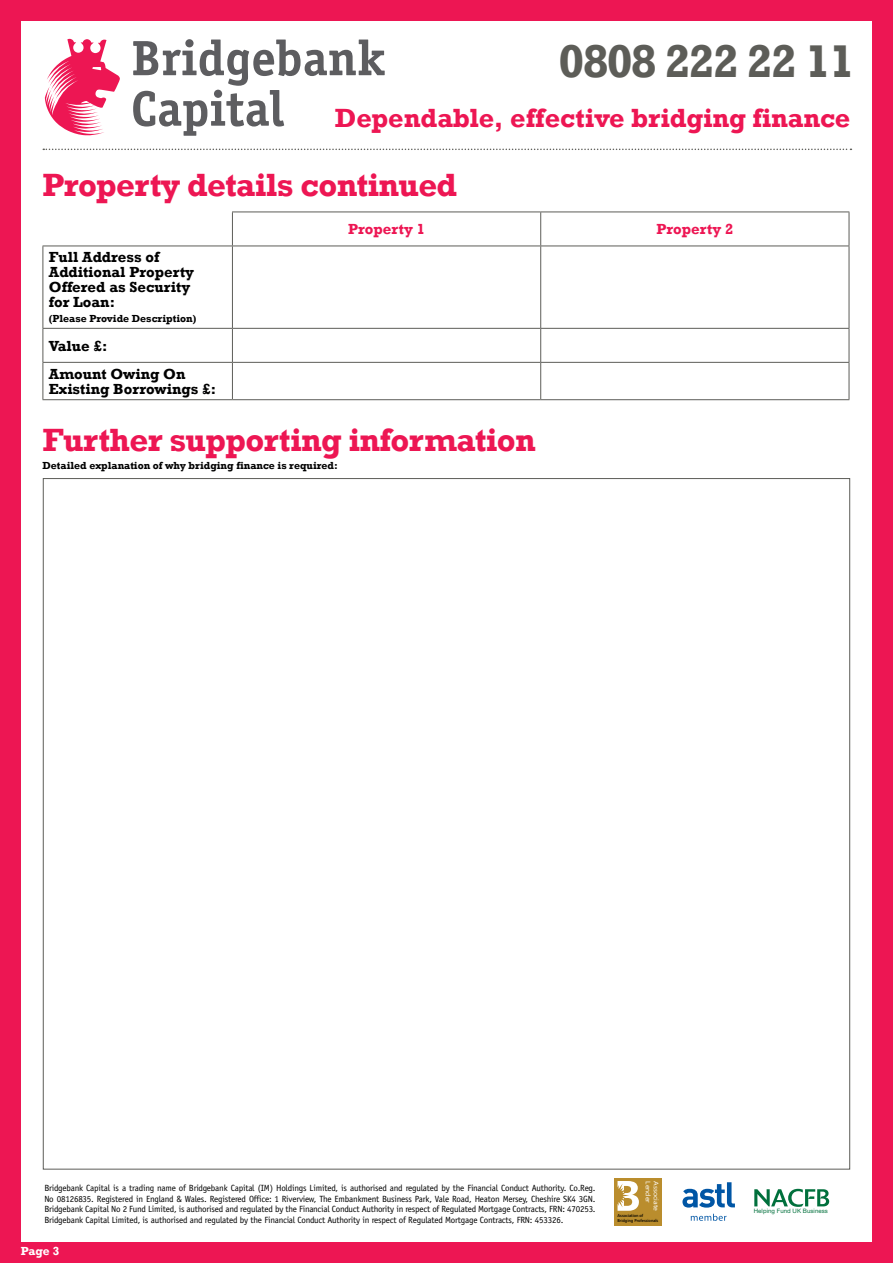
<style>
.page{position:relative;width:893px;height:1263px;background:#ed1653}
.page>*{position:absolute;margin:0;border:0;box-sizing:border-box;transform-origin:0 0}
.t1{font:700 47.1px "Rockwell";letter-spacing:-.04em;color:#5d5d58}
.t2{font:700 33px "Rockwell";letter-spacing:-.02em;color:#ed1653}
.t3{font:700 27px "Rockwell";letter-spacing:-.005em;color:#ed1653}
.t4{font:700 15px/15px "Rockwell";color:#000}
.t5{font:700 15px "Rockwell";color:#ed1653}
.t6{font:700 12px "Rockwell";color:#fff}
.t7{font:700 10.5px "Rockwell";color:#000}
.t8{font:9px/10.5px "Officina Sans";letter-spacing:-.02em;color:#000;text-align:justify}
.t9{font:6.6px "Segoe UI";color:#fff;scale:1.08 1}
.t10{font:6px "Helvetica Neue";letter-spacing:.01em;color:#00703c}
.t11{font:600 4.2px/5.1px "Segoe UI";color:#000;scale:.96 1}
</style>
<div class="page">
<div style="left:21px;top:21px;width:851px;height:1221px;background:#fff"></div>
<svg style="left:43px;top:149px;width:808px;height:1px"></svg>
<svg style="left:133px;top:39px;width:252px;height:97px"></svg>
<svg style="left:45px;top:39px;width:75px;height:96px"></svg>
<hr style="left:232px;top:212px;width:309px;height:1px;background:#5d5d58">
<hr style="left:232px;top:212px;width:1px;height:34px;background:#5d5d58">
<hr style="left:541px;top:212px;width:308px;height:1px;background:#5d5d58">
<hr style="left:540px;top:212px;width:1px;height:34px;background:#5d5d58">
<hr style="left:849px;top:212px;width:1px;height:34px;background:#5d5d58">
<hr style="left:43px;top:246px;width:189px;height:1px;background:#5d5d58">
<hr style="left:43px;top:246px;width:1px;height:82px;background:#5d5d58">
<hr style="left:232px;top:246px;width:309px;height:1px;background:#5d5d58">
<hr style="left:232px;top:246px;width:1px;height:82px;background:#5d5d58">
<hr style="left:541px;top:246px;width:308px;height:1px;background:#5d5d58">
<hr style="left:540px;top:246px;width:1px;height:82px;background:#5d5d58">
<hr style="left:849px;top:246px;width:1px;height:82px;background:#5d5d58">
<hr style="left:43px;top:328px;width:189px;height:1px;background:#5d5d58">
<hr style="left:43px;top:329px;width:1px;height:33px;background:#5d5d58">
<hr style="left:232px;top:328px;width:309px;height:1px;background:#5d5d58">
<hr style="left:232px;top:329px;width:1px;height:33px;background:#5d5d58">
<hr style="left:541px;top:328px;width:308px;height:1px;background:#5d5d58">
<hr style="left:540px;top:329px;width:1px;height:33px;background:#5d5d58">
<hr style="left:849px;top:329px;width:1px;height:33px;background:#5d5d58">
<hr style="left:43px;top:362px;width:189px;height:1px;background:#5d5d58">
<hr style="left:43px;top:363px;width:1px;height:36px;background:#5d5d58">
<hr style="left:232px;top:362px;width:309px;height:1px;background:#5d5d58">
<hr style="left:232px;top:363px;width:1px;height:36px;background:#5d5d58">
<hr style="left:541px;top:362px;width:308px;height:1px;background:#5d5d58">
<hr style="left:540px;top:363px;width:1px;height:36px;background:#5d5d58">
<hr style="left:849px;top:363px;width:1px;height:36px;background:#5d5d58">
<hr style="left:43px;top:399px;width:189px;height:1px;background:#5d5d58">
<hr style="left:232px;top:399px;width:309px;height:1px;background:#5d5d58">
<hr style="left:541px;top:399px;width:308px;height:1px;background:#5d5d58">
<svg style="left:682px;top:1182px;width:53px;height:25px"></svg>
<svg style="left:691px;top:1214px;width:35px;height:7px"></svg>
<svg style="left:754px;top:1189px;width:75px;height:18px"></svg>
<div style="left:614px;top:1178px;width:48px;height:47px;background:#ba8d2d"></div>
<svg style="left:617px;top:1181px;width:22px;height:30px"></svg>
<h1 class="t1" style="left:559px;top:32px;width:298px">0808 222 22 11</h1>
<h3 class="t3" style="left:335px;top:102px;width:517px">Dependable, effective bridging finance</h3>
<h2 class="t2" style="left:43px;top:165px;width:416px">Property details continued</h2>
<h3 class="t5" style="left:348px;top:220px;width:78px">Property 1</h3>
<h3 class="t5" style="left:656px;top:220px;width:78px">Property 2</h3>
<h3 class="t4" style="left:49px;top:250px;width:147px">Full Address of<br>Additional Property<br>Offered as Security for Loan:</h3>
<p class="t7" style="left:49px;top:312px;width:149px">(Please Provide Description)</p>
<h3 class="t4" style="left:49px;top:331px;width:138px;line-height:28.2px">Value £:<br>Amount Owing On</h3>
<h3 class="t4" style="left:49px;top:381px;width:169px">Existing Borrowings £:</h3>
<h2 class="t2" style="left:43px;top:419px;width:495px">Further supporting information</h2>
<p class="t7" style="left:43px;top:459px;width:297px">Detailed explanation of why bridging finance is required:</p>
<p class="t8" style="left:44px;top:1183px;width:553px">Bridgebank Capital is a trading name of Bridgebank Capital (IM) Holdings Limited, is authorised and regulated by the Financial Conduct Authority. Co.Reg.<br>No 08126835. Registered in England &amp; Wales. Registered Office: 1 Riverview, The Embankment Business Park, Vale Road, Heaton Mersey, Cheshire SK4 3GN.<br>Bridgebank Capital No 2 Fund Limited, is authorised and regulated by the Financial Conduct Authority in respect of Regulated Mortgage Contracts, FRN: 470253.<br>Bridgebank Capital Limited, is authorised and regulated by the Financial Conduct Authority in respect of Regulated Mortgage Contracts, FRN: 453326.</p>
<h3 class="t6" style="left:21px;top:1243px;width:40px">Page 3</h3>
<p class="t9" style="left:653px;top:1181px;width:22px;rotate:90deg">Lender</p>
<p class="t9" style="left:661px;top:1181px;width:29px;rotate:90deg">Associate</p>
<p class="t11" style="left:617px;top:1213px;width:44px">Association of<br>Bridging Professionals</p>
<p class="t10" style="left:754px;top:1207px;width:76px">Helping Fund UK Business</p>
</div>
